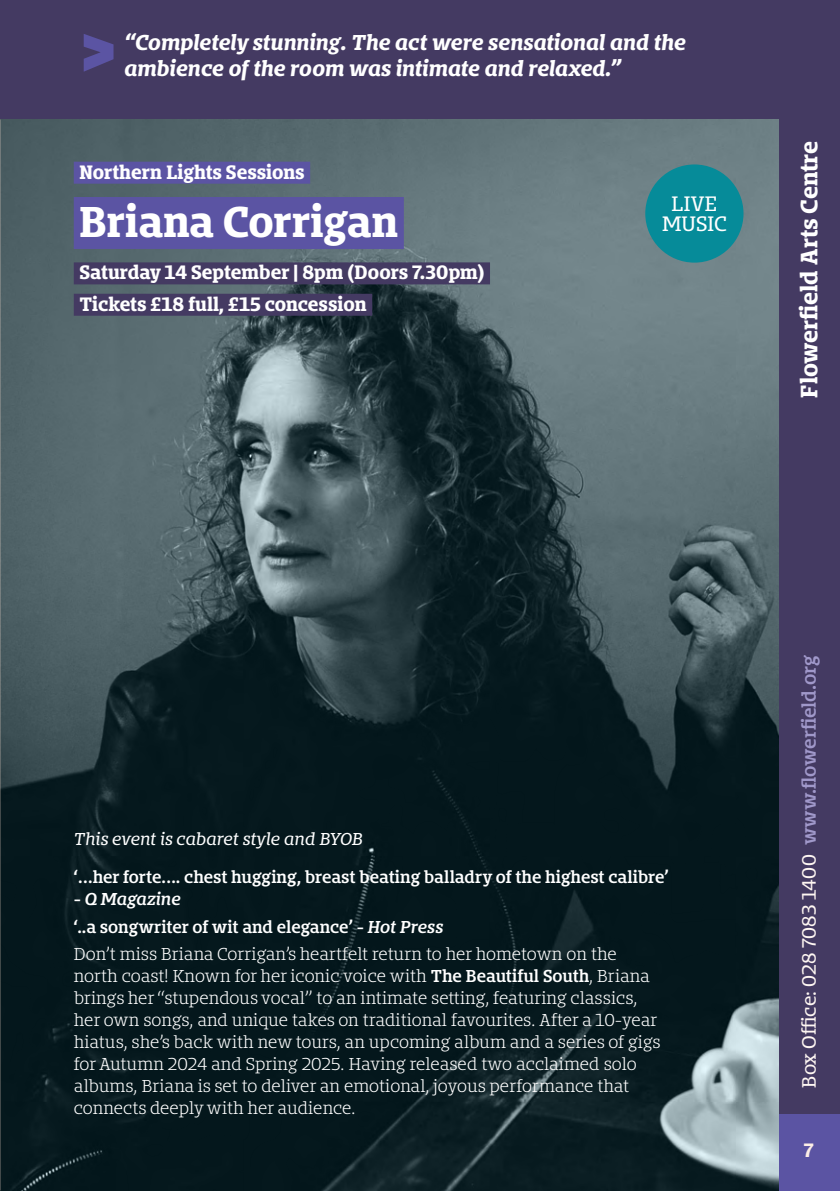
<style>
.page{position:relative;width:840px;height:1191px;background:#fff}
.page>*{position:absolute;margin:0;border:0;box-sizing:border-box;transform-origin:0 0}
.Event_Headings{font:700 40px "Bommer Slab";color:#fff}
.t1{font:700 22px "Bommer Slab";color:#fff}
.Gary_Body_Text{font:italic 700 20px/26px "Bommer Slab";letter-spacing:-.005em;color:#fff}
.Gary_Body_Text-2{font:19.4px/19.4px "Bommer Slab";color:#fff;text-align:center}
.Dates{font:700 18px "Bommer Slab";letter-spacing:-.005em;color:#fff}
.t2{font:18px "Bommer Slab";letter-spacing:-.005em;color:#fef6f2}
.t3{font:18px "Minion Pro";color:#fff}
.Gary_Body_Text-3{font:300 16px/22px "Bommer Slab";color:#fff}
.Gary_Body_Text-4{font:600 16px "Bommer Slab";letter-spacing:-.005em;color:#fff}
.Gary_Body_Text-5{font:italic 16px "Bommer Slab";letter-spacing:-.01em;color:#fff}
.Gary_Body_Text-6{font:italic 600 16px "Bommer Slab";letter-spacing:-.005em;color:#fff}
.s1{font-style:normal}
.s2{font-style:italic}
.s3{font-weight:600}
.s4{font-weight:600;color:#a098ca}
</style>
<div class="page">
<div style="left:0;top:0;width:839px;height:119px;background:#443a62"></div>
<div style="left:778px;top:0;width:61px;height:1191px;background:#443a62"></div>
<div style="left:778px;top:1114px;width:61px;height:77px;background:#5b54a3"></div>
<img style="left:0;top:119px;width:778px;height:1072px">
<svg style="left:84px;top:34px;width:29px;height:38px"></svg>
<div style="left:74px;top:162px;width:236px;height:22px;background:#5b54a3"></div>
<div style="left:74px;top:197px;width:329px;height:52px;background:#5b54a3"></div>
<div style="left:74px;top:262px;width:415px;height:22px;background:#443a62"></div>
<div style="left:74px;top:294px;width:298px;height:22px;background:#443a62"></div>
<div style="left:645px;top:164px;width:98px;height:99px;background:#068b99;border-radius:50%"></div>
<p class="Gary_Body_Text" style="left:124px;top:29px;width:562px">“Completely stunning. The act were sensational and the ambience of the room was intimate and relaxed.”</p>
<p class="Dates" style="left:79px;top:158px;width:227px">Northern Lights Sessions</p>
<p class="Event_Headings" style="left:79px;top:192px;width:320px">Briana Corrigan</p>
<p class="Dates" style="left:79px;top:259px;width:406px">Saturday 14 September | 8pm (Doors 7.30pm)</p>
<p class="Dates" style="left:79px;top:290px;width:288px">Tickets £18 full, £15 concession</p>
<p class="Gary_Body_Text-2" style="left:661px;top:194px;width:66px">LIVE<br>MUSIC</p>
<h2 class="t1" style="left:792px;top:397px;width:258px;rotate:-90deg">Flowerfield Arts Centre</h2>
<p class="Gary_Body_Text-5" style="left:74px;top:827px;width:290px">This event is cabaret style and BYOB</p>
<p class="Gary_Body_Text-4" style="left:74px;top:865px;width:596px">‘…her forte…. chest hugging, breast beating balladry of the highest calibre’</p>
<p class="Gary_Body_Text-6" style="left:74px;top:887px;width:109px"><span class="s1">-</span> Q Magazine</p>
<p class="Gary_Body_Text-4" style="left:74px;top:915px;width:371px">‘..a songwriter of wit and elegance’ - <span class="s2">Hot Press</span></p>
<p class="Gary_Body_Text-3" style="left:74px;top:943px;width:588px">Don’t miss Briana Corrigan’s heartfelt return to her hometown on the north coast! Known for her iconic voice with <span class="s3">The Beautiful South</span>, Briana brings her “stupendous vocal” to an intimate setting, featuring classics, her own songs, and unique takes on traditional favourites. After a 10-year hiatus, she’s back with new tours, an upcoming album and a series of gigs for Autumn 2024 and Spring 2025. Having released two acclaimed solo albums, Briana is set to deliver an emotional, joyous performance that connects deeply with her audience.</p>
<p class="t2" style="left:795px;top:1087px;width:434px;rotate:-90deg">Box Office: 028 7083 1400 <span class="s4">www.flowerfield.org</span></p>
<p class="t3" style="left:804px;top:1138px;width:10px">7</p>
</div>
